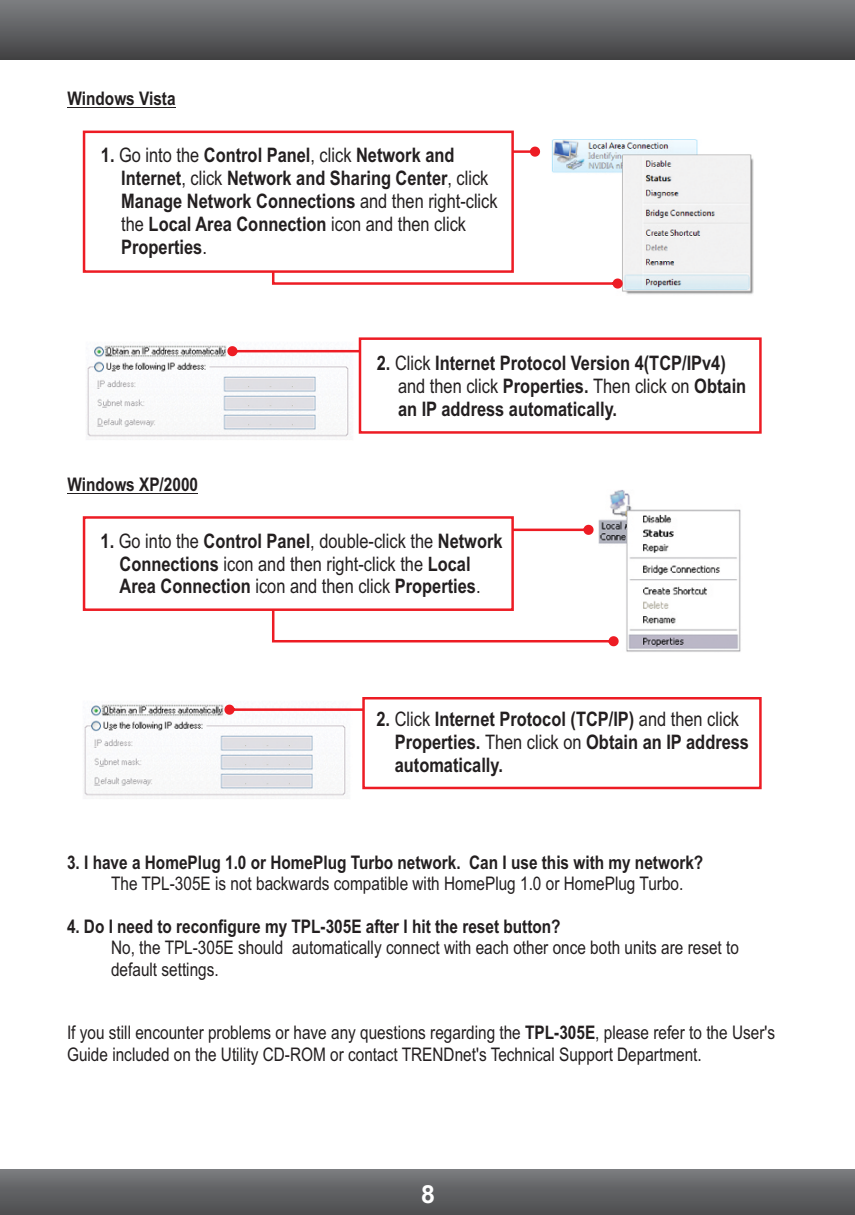
<style>
.page{position:relative;width:855px;height:1215px;background:#fff}
.page>*{position:absolute;margin:0;border:0;box-sizing:border-box;transform-origin:0 0}
.t1{font:700 25px "Arial";color:#fff}
.t2{font:700 20px/22.8px "Arial Narrow";color:#231f20}
.t3{font:20px/22.8px "Arial Narrow";color:#231f20}
.t4{font:18.75px/21.2px "Arial Narrow";color:#231f20}
.t5{font:700 18.75px "Arial Narrow";color:#231f20}
.s1{font-weight:400}
.s2{font-weight:700}
</style>
<div class="page">
<div style="left:0;top:0;width:855px;height:59px;background:linear-gradient(to bottom,#7d7f82,#434244)"></div>
<div style="left:0;top:1170px;width:855px;height:45px;background:linear-gradient(to bottom,#77797c,#4b4c4e)"></div>
<img style="left:551px;top:139px;width:203px;height:156px">
<svg style="left:515px;top:147px;width:25px;height:10px"></svg>
<svg style="left:272px;top:166px;width:351px;height:123px"></svg>
<svg style="left:82px;top:130px;width:433px;height:144px"></svg>
<hr style="left:68px;top:107px;width:108px;height:1px;background:#231f20">
<img style="left:87px;top:345px;width:261px;height:95px">
<svg style="left:227px;top:337px;width:535px;height:98px"></svg>
<img style="left:598px;top:489px;width:143px;height:163px">
<img style="left:84px;top:704px;width:262px;height:95px">
<svg style="left:515px;top:525px;width:79px;height:10px"></svg>
<svg style="left:272px;top:563px;width:347px;height:83px"></svg>
<svg style="left:82px;top:516px;width:433px;height:96px"></svg>
<hr style="left:68px;top:493px;width:130px;height:1px;background:#231f20">
<svg style="left:224px;top:697px;width:538px;height:93px"></svg>
<p class="t5" style="left:68px;top:91px;width:110px">Windows Vista</p>
<p class="t2" style="left:121px;top:146px;width:378px;text-indent:-20px">1. <span class="s1">Go into the</span> Control Panel<span class="s1">, click</span> Network and Internet<span class="s1">, click</span> Network and Sharing Center<span class="s1">, click </span>Manage Network Connections <span class="s1">and then right-click the</span> Local Area Connection <span class="s1">icon and then click </span>Properties<span class="s1">.</span></p>
<p class="t5" style="left:68px;top:478px;width:132px">Windows XP/2000</p>
<p class="t2" style="left:398px;top:354px;width:350px;text-indent:-21px">2. <span class="s1">Click</span> Internet Protocol Version 4(TCP/IPv4) <span class="s1">and then click</span> Properties. <span class="s1">Then click on</span> Obtain an IP address automatically.</p>
<p class="t3" style="left:120px;top:531px;width:384px;text-indent:-19px"><span class="s2">1.</span> Go into the <span class="s2">Control Panel</span>, double-click the <span class="s2">Network<br>Connections</span> icon and then right-click the <span class="s2">Local<br>Area Connection</span> icon and then click <span class="s2">Properties</span>.</p>
<p class="t2" style="left:395px;top:710px;width:356px;text-indent:-18px">2. <span class="s1">Click</span> Internet Protocol (TCP/IP) <span class="s1">and then click<br></span>Properties. <span class="s1">Then click on</span> Obtain an IP address automatically.</p>
<p class="t5" style="left:67px;top:855px;width:638px">3. I have a HomePlug 1.0 or HomePlug Turbo network. Can I use this with my network?</p>
<p class="t4" style="left:111px;top:875px;width:574px">The TPL-305E is not backwards compatible with HomePlug 1.0 or HomePlug Turbo.</p>
<p class="t5" style="left:67px;top:919px;width:495px">4. Do I need to reconfigure my TPL-305E after I hit the reset button?</p>
<p class="t4" style="left:111px;top:939px;width:629px">No, the TPL-305E should automatically connect with each other once both units are reset to default settings.</p>
<p class="t4" style="left:67px;top:1024px;width:710px">If you still encounter problems or have any questions regarding the <span class="s2">TPL-305E</span>, please refer to the User's<br>Guide included on the Utility CD-ROM or contact TRENDnet's Technical Support Department.</p>
<p class="t1" style="left:421px;top:1185px;width:15px">8</p>
</div>
